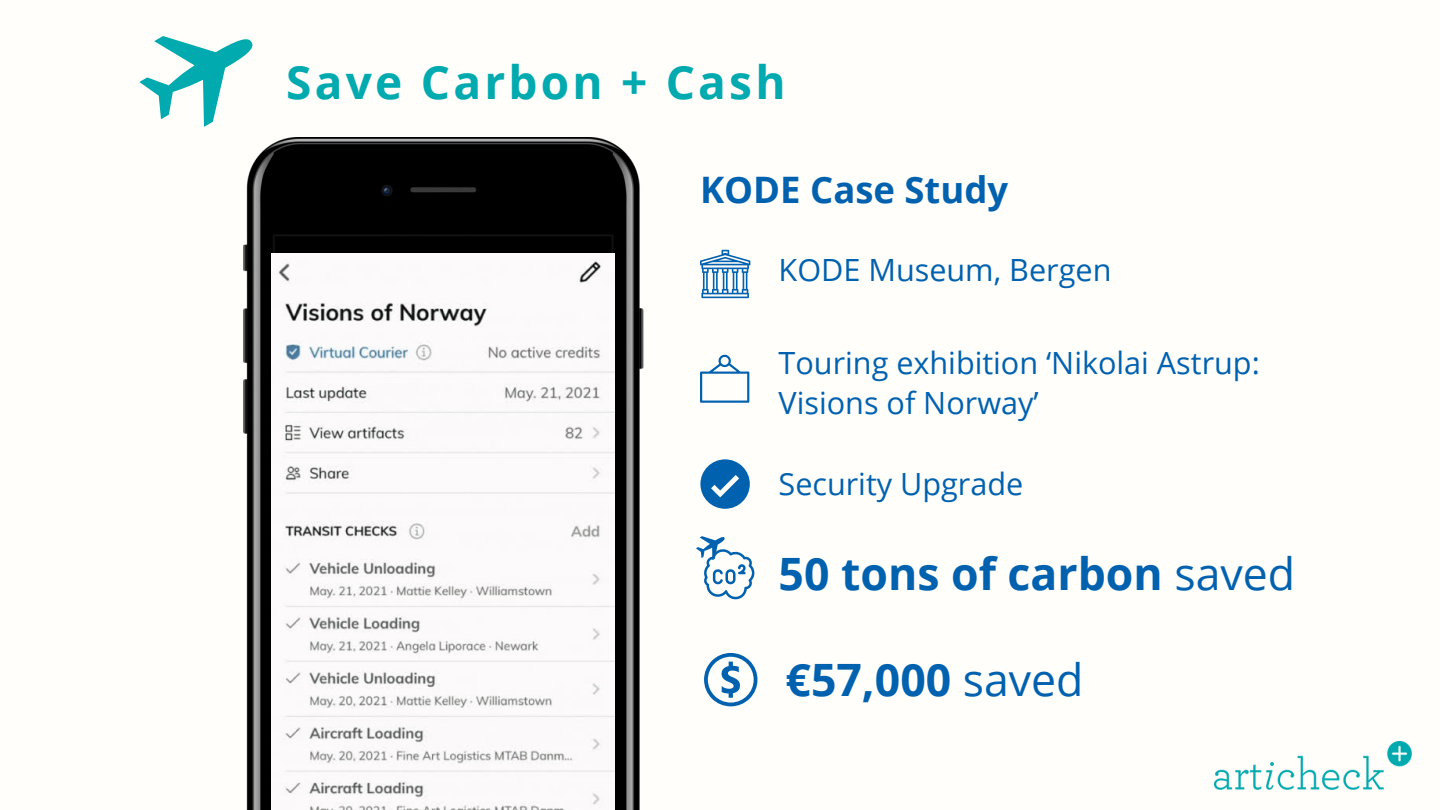
<style>
.page{position:relative;width:1440px;height:810px;background:#fffefb}
.page>*{position:absolute;margin:0;border:0;box-sizing:border-box;transform-origin:0 0}
.t1{font:700 46px "Open Sans";letter-spacing:.07em;color:#00aaaf}
.t2{font:700 44.6px "Open Sans";color:#0061af}
.t3{font:700 36.5px "Open Sans";color:#0061af}
.t4{font:30.6px/39.5px "Open Sans";color:#0061af}
.s1{font-weight:400}
</style>
<div class="page">
<img style="left:1215px;top:742px;width:196px;height:47px">
<svg style="left:139px;top:36px;width:114px;height:91px"></svg>
<svg style="left:696px;top:536px;width:58px;height:63px"></svg>
<svg style="left:704px;top:653px;width:53px;height:53px"></svg>
<svg style="left:700px;top:355px;width:49px;height:48px"></svg>
<svg style="left:700px;top:250px;width:50px;height:48px"></svg>
<img style="left:244px;top:137px;width:399px;height:673px">
<img style="left:272px;top:253px;width:343px;height:557px">
<svg style="left:700px;top:459px;width:50px;height:50px"></svg>
<p class="t1" style="left:286px;top:50px;width:501px">Save Carbon + Cash</p>
<p class="t3" style="left:700px;top:164px;width:310px">KODE Case Study</p>
<p class="t4" style="left:779px;top:250px;width:334px">KODE Museum, Bergen</p>
<p class="t4" style="left:779px;top:343px;width:483px">Touring exhibition ‘Nikolai Astrup:<br>Visions of Norway’</p>
<p class="t4" style="left:779px;top:463px;width:246px">Security Upgrade</p>
<p class="t2" style="left:779px;top:542px;width:518px">50 tons of carbon <span class="s1">saved</span></p>
<p class="t2" style="left:786px;top:649px;width:300px">€57,000 <span class="s1">saved</span></p>
</div>
